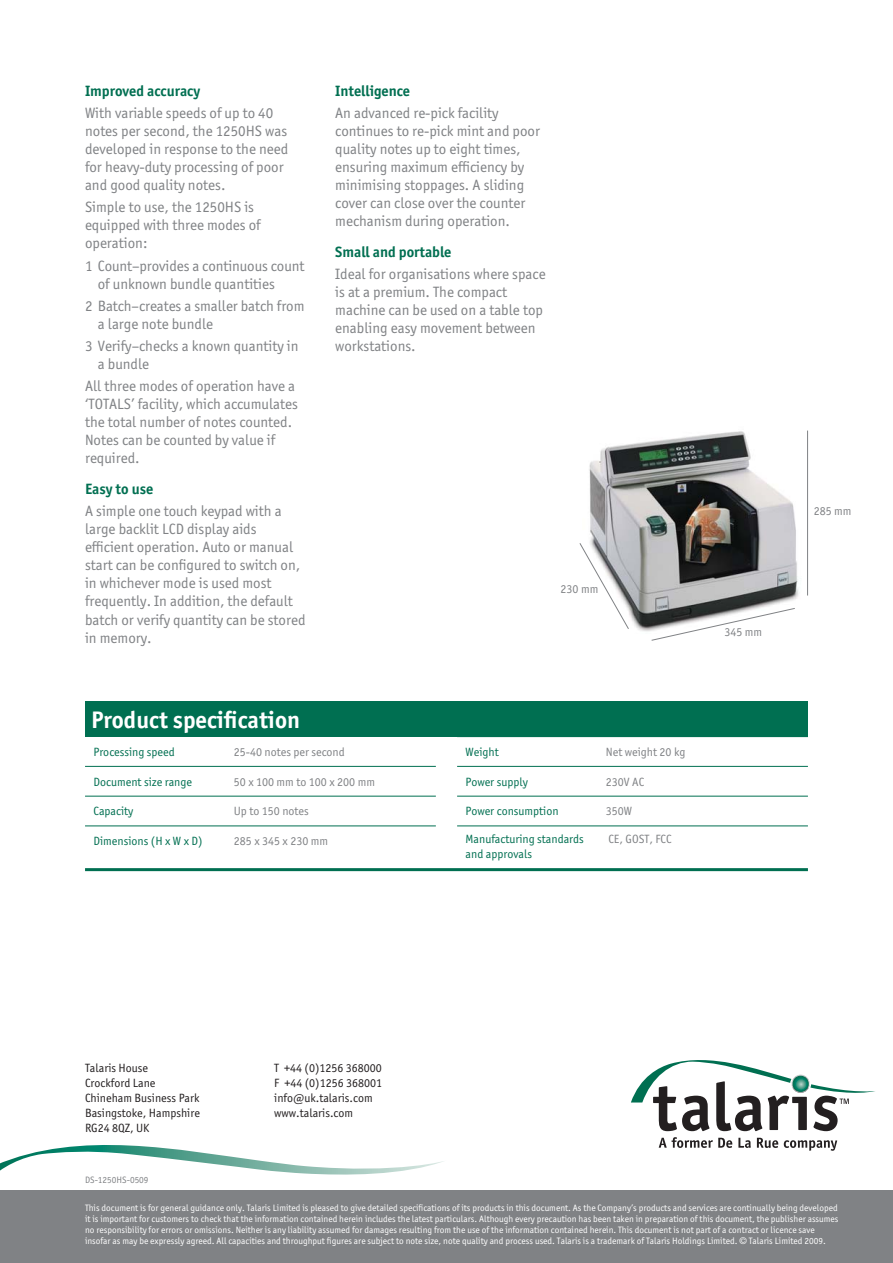
<style>
.page{position:relative;width:893px;height:1263px;background:#fff}
.page>*{position:absolute;margin:0;border:0;box-sizing:border-box;transform-origin:0 0}
.t1{font:700 24px "Officina Sans ITC Std";color:#fff}
.t2{font:15px/18px "Officina Sans ITC Std";color:#808285}
.t3{font:700 15px "Officina Sans ITC Std";color:#006f51}
.t4{font:12px/15px "Officina Sans ITC Std";color:#231f20}
.t5{font:12px/15px "Officina Sans ITC Std";color:#006f51}
.t6{font:12px "Officina Sans ITC Std";color:#808285}
.t7{font:9.3px/11.1px "Officina Sans ITC Std";color:#fff}
.t8{font:9.3px "Officina Sans ITC Std";color:#808285}
.s1{font-family:"Helvetica Neue LT Std"}
</style>
<div class="page">
<div style="left:0;top:1191px;width:893px;height:72px;background:#808285"></div>
<svg style="left:659px;top:1137px;width:73px;height:11px"></svg>
<svg style="left:738px;top:1138px;width:13px;height:10px"></svg>
<svg style="left:757px;top:1138px;width:21px;height:10px"></svg>
<svg style="left:784px;top:1140px;width:53px;height:11px"></svg>
<svg style="left:631px;top:1060px;width:244px;height:71px"></svg>
<svg style="left:0;top:1145px;width:444px;height:30px"></svg>
<div style="left:85px;top:702px;width:723px;height:35px;background:#006f51"></div>
<hr style="left:85px;top:766px;width:351px;height:1px;background:#006f51">
<hr style="left:85px;top:796px;width:351px;height:1px;background:#006f51">
<hr style="left:85px;top:825px;width:351px;height:1px;background:#006f51">
<hr style="left:457px;top:796px;width:351px;height:1px;background:#006f51">
<hr style="left:457px;top:825px;width:351px;height:1px;background:#006f51">
<hr style="left:457px;top:766px;width:351px;height:1px;background:#006f51">
<hr style="left:85px;top:868px;width:723px;height:3px;background:#006f51">
<img style="left:589px;top:431px;width:210px;height:201px">
<svg style="left:651px;top:607px;width:145px;height:34px"></svg>
<svg style="left:579px;top:542px;width:50px;height:88px"></svg>
<hr style="left:807px;top:431px;width:1px;height:164px;background:#808285">
<p class="t3" style="left:85px;top:85px;width:117px">Improved accuracy</p>
<p class="t2" style="left:85px;top:106px;width:205px">With variable speeds of up to 40 notes per second, the 1250HS was developed in response to the need for heavy-duty processing of poor and good quality notes.</p>
<p class="t2" style="left:85px;top:200px;width:177px">Simple to use, the 1250HS is equipped with three modes of operation:</p>
<p class="t2" style="left:98px;top:258px;width:208px;text-indent:-13px">1 Count–provides a continuous count of unknown bundle quantities</p>
<p class="t2" style="left:98px;top:298px;width:208px;text-indent:-13px">2 Batch–creates a smaller batch from a large note bundle</p>
<p class="t2" style="left:98px;top:339px;width:202px;text-indent:-13px">3 Verify–checks a known quantity in a bundle</p>
<p class="t2" style="left:85px;top:379px;width:214px">All three modes of operation have a ‘TOTALS’ facility, which accumulates the total number of notes counted.<br>Notes can be counted by value if required.</p>
<p class="t3" style="left:85px;top:483px;width:70px">Easy to use</p>
<p class="t2" style="left:85px;top:504px;width:222px">A simple one touch keypad with a large backlit LCD display aids efficient operation. Auto or manual start can be configured to switch on, in whichever mode is used most frequently. In addition, the default batch or verify quantity can be stored in memory.</p>
<p class="t3" style="left:335px;top:85px;width:76px">Intelligence</p>
<p class="t2" style="left:335px;top:106px;width:206px">An advanced re-pick facility continues to re-pick mint and poor quality notes up to eight times, ensuring maximum efficiency by minimising stoppages. A sliding cover can close over the counter mechanism during operation.</p>
<p class="t3" style="left:335px;top:246px;width:118px">Small and portable</p>
<p class="t2" style="left:335px;top:267px;width:212px">Ideal for organisations where space is at a premium. The compact machine can be used on a table top enabling easy movement between workstations.</p>
<p class="t6" style="left:561px;top:584px;width:39px">230 mm</p>
<h1 class="t1" style="left:91px;top:711px;width:210px">Product specification</h1>
<p class="t5" style="left:94px;top:745px;width:83px">Processing speed</p>
<p class="t6" style="left:234px;top:747px;width:112px">25-40 notes per second</p>
<p class="t5" style="left:94px;top:775px;width:100px">Document size range</p>
<p class="t6" style="left:234px;top:777px;width:143px">50 x 100 mm to 100 x 200 mm</p>
<p class="t5" style="left:94px;top:805px;width:41px">Capacity</p>
<p class="t6" style="left:234px;top:807px;width:76px">Up to 150 notes</p>
<p class="t5" style="left:94px;top:835px;width:111px">Dimensions (H x W x D)</p>
<p class="t6" style="left:234px;top:836px;width:96px">285 x 345 x 230 mm</p>
<p class="t5" style="left:466px;top:745px;width:35px">Weight</p>
<p class="t6" style="left:606px;top:747px;width:81px">Net weight 20 kg</p>
<p class="t5" style="left:466px;top:775px;width:64px">Power supply</p>
<p class="t6" style="left:606px;top:777px;width:40px">230V AC</p>
<p class="t5" style="left:466px;top:805px;width:94px">Power consumption</p>
<p class="t6" style="left:606px;top:807px;width:28px">350W</p>
<p class="t5" style="left:466px;top:833px;width:120px">Manufacturing standards and approvals</p>
<p class="t6" style="left:608px;top:834px;width:65px">CE, GOST, FCC</p>
<p class="t6" style="left:724px;top:627px;width:39px">345 mm</p>
<p class="t6" style="left:814px;top:506px;width:39px">285 mm</p>
<p class="t4" style="left:85px;top:1061px;width:116px">Talaris House<br>Crockford Lane<br>Chineham Business Park<br>Basingstoke, Hampshire<br>RG24 8QZ, UK</p>
<p class="t4" style="left:274px;top:1061px;width:109px">T +44 (0)1256 368000<br>F +44 (0)1256 368001 info@uk.talaris.com www.talaris.com</p>
<p class="t8" style="left:85px;top:1176px;width:65px">DS-1250HS-0509</p>
<p class="t7" style="left:85px;top:1203px;width:755px">This document is for general guidance only. Talaris Limited is pleased to give detailed specifications of its products in this document. As the Company’s products and services are continually being developed it is important for customers to check that the information contained herein includes the latest particulars. Although every precaution has been taken in preparation of this document, the publisher assumes no responsibility for errors or omissions. Neither is any liability assumed for damages resulting from the use of the information contained herein. This document is not part of a contract or licence save insofar as may be expressly agreed. All capacities and throughput figures are subject to note size, note quality and process used. Talaris is a trademark of Talaris Holdings Limited. <span class="s1">©</span> Talaris Limited 2009.</p>
</div>
